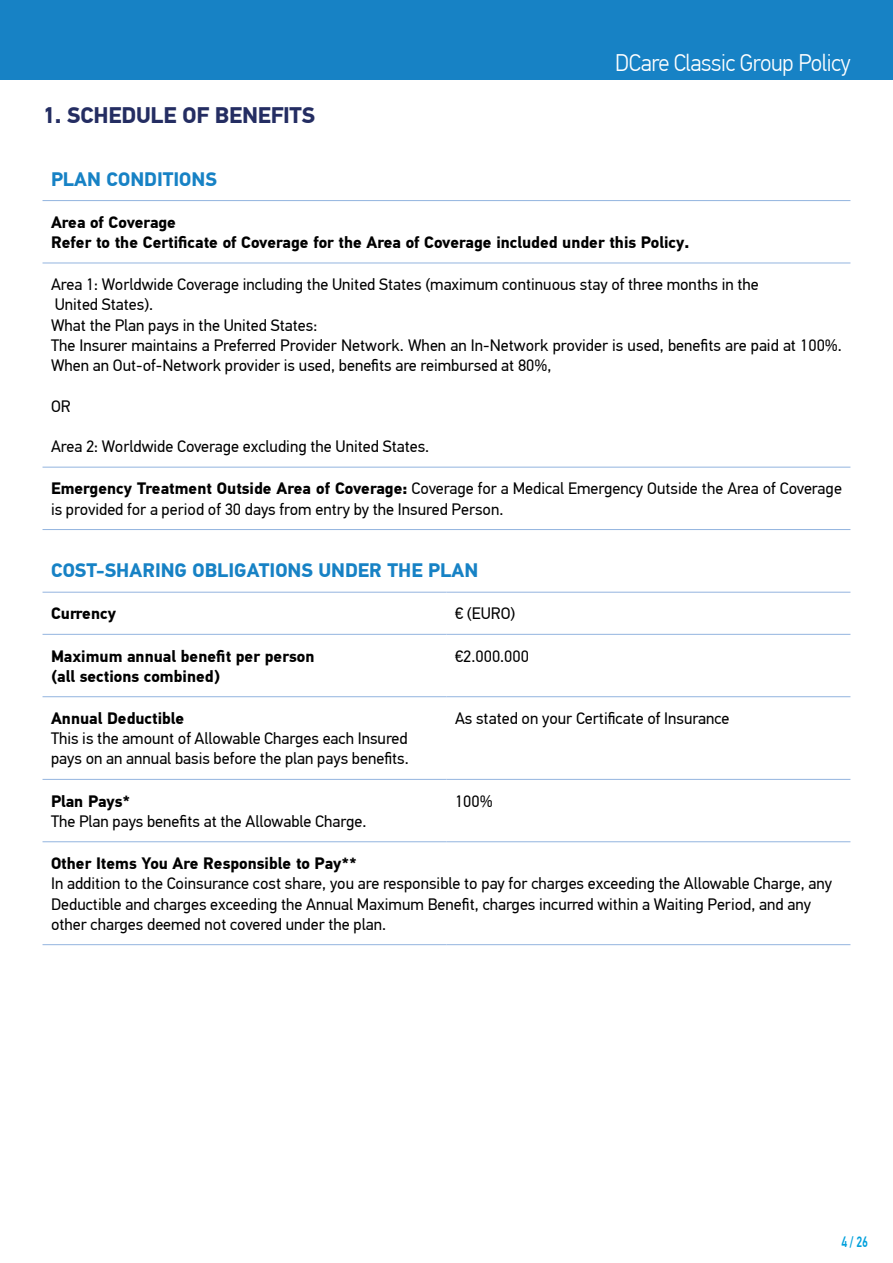
<style>
.page{position:relative;width:893px;height:1263px;background:#fff}
.page>*{position:absolute;margin:0;border:0;box-sizing:border-box;transform-origin:0 0}
.t1{font:300 24px "PF Din Text Pro";letter-spacing:-.015em;color:#fff;scale:.95 1}
.t2{font:700 22.5px "PF Din Text Pro";letter-spacing:-.01em;color:#242d62}
.t3{font:700 19.5px "PF Din Text Pro";color:#1782c5}
.t4{font:16.5px/20.2px "PF Din Text Pro";color:#000}
.t5{font:700 16.5px/20.2px "PF Din Text Pro";color:#000}
.t6{font:500 15px "PF Din Text Pro";color:#00a0dc;scale:.74 1}
.s1{font-weight:700}
</style>
<div class="page">
<hr style="left:43px;top:200px;width:807px;height:1px;background:#93b4df">
<hr style="left:43px;top:263px;width:807px;height:1px;background:#93b4df">
<hr style="left:43px;top:467px;width:807px;height:1px;background:#93b4df">
<hr style="left:43px;top:529px;width:807px;height:1px;background:#93b4df">
<hr style="left:43px;top:592px;width:403px;height:1px;background:#93b4df">
<hr style="left:446px;top:592px;width:404px;height:1px;background:#93b4df">
<hr style="left:43px;top:634px;width:403px;height:1px;background:#93b4df">
<hr style="left:446px;top:634px;width:404px;height:1px;background:#93b4df">
<hr style="left:43px;top:696px;width:403px;height:1px;background:#93b4df">
<hr style="left:446px;top:696px;width:404px;height:1px;background:#93b4df">
<hr style="left:43px;top:779px;width:403px;height:1px;background:#93b4df">
<hr style="left:446px;top:779px;width:404px;height:1px;background:#93b4df">
<hr style="left:43px;top:841px;width:403px;height:1px;background:#93b4df">
<hr style="left:446px;top:841px;width:404px;height:1px;background:#93b4df">
<hr style="left:43px;top:944px;width:403px;height:1px;background:#93b4df">
<hr style="left:446px;top:944px;width:404px;height:1px;background:#93b4df">
<div style="left:0;top:0;width:893px;height:79px;background:#1782c5"></div>
<h2 class="t2" style="left:43px;top:102px;width:274px">1. SCHEDULE OF BENEFITS</h2>
<h1 class="t1" style="left:615px;top:49px;width:249px">DCare Classic Group Policy</h1>
<p class="t3" style="left:51px;top:167px;width:167px">PLAN CONDITIONS</p>
<p class="t5" style="left:51px;top:212px;width:640px">Area of Coverage<br>Refer to the Certificate of Coverage for the Area of Coverage included under this Policy.</p>
<p class="t4" style="left:51px;top:275px;width:792px">Area 1: Worldwide Coverage including the United States (maximum continuous stay of three months in the<br>United States).<br>What the Plan pays in the United States:<br>The Insurer maintains a Preferred Provider Network. When an In-Network provider is used, benefits are paid at 100%.<br>When an Out-of-Network provider is used, benefits are reimbursed at 80%,</p>
<p class="t4" style="left:51px;top:396px;width:21px">OR</p>
<p class="t4" style="left:51px;top:437px;width:380px">Area 2: Worldwide Coverage excluding the United States.</p>
<p class="t4" style="left:51px;top:479px;width:792px"><span class="s1">Emergency Treatment Outside Area of Coverage:</span> Coverage for a Medical Emergency Outside the Area of Coverage is provided for a period of 30 days from entry by the Insured Person.</p>
<p class="t3" style="left:51px;top:559px;width:429px">COST-SHARING OBLIGATIONS UNDER THE PLAN</p>
<p class="t5" style="left:51px;top:604px;width:67px">Currency</p>
<p class="t4" style="left:455px;top:604px;width:62px">€ (EURO)</p>
<p class="t5" style="left:51px;top:646px;width:265px">Maximum annual benefit per person (all sections combined)</p>
<p class="t4" style="left:455px;top:646px;width:76px">€2.000.000</p>
<p class="t5" style="left:51px;top:708px;width:135px">Annual Deductible</p>
<p class="t4" style="left:51px;top:729px;width:359px">This is the amount of Allowable Charges each Insured pays on an annual basis before the plan pays benefits.</p>
<p class="t4" style="left:455px;top:708px;width:276px">As stated on your Certificate of Insurance</p>
<p class="t5" style="left:51px;top:791px;width:81px">Plan Pays*</p>
<p class="t4" style="left:51px;top:811px;width:317px">The Plan pays benefits at the Allowable Charge.</p>
<p class="t4" style="left:455px;top:791px;width:39px">100%</p>
<p class="t5" style="left:51px;top:853px;width:307px">Other Items You Are Responsible to Pay**</p>
<p class="t4" style="left:51px;top:874px;width:783px">In addition to the Coinsurance cost share, you are responsible to pay for charges exceeding the Allowable Charge, any<br>Deductible and charges exceeding the Annual Maximum Benefit, charges incurred within a Waiting Period, and any other charges deemed not covered under the plan.</p>
<p class="t6" style="left:842px;top:1233px;width:37px">4 / 26</p>
</div>
